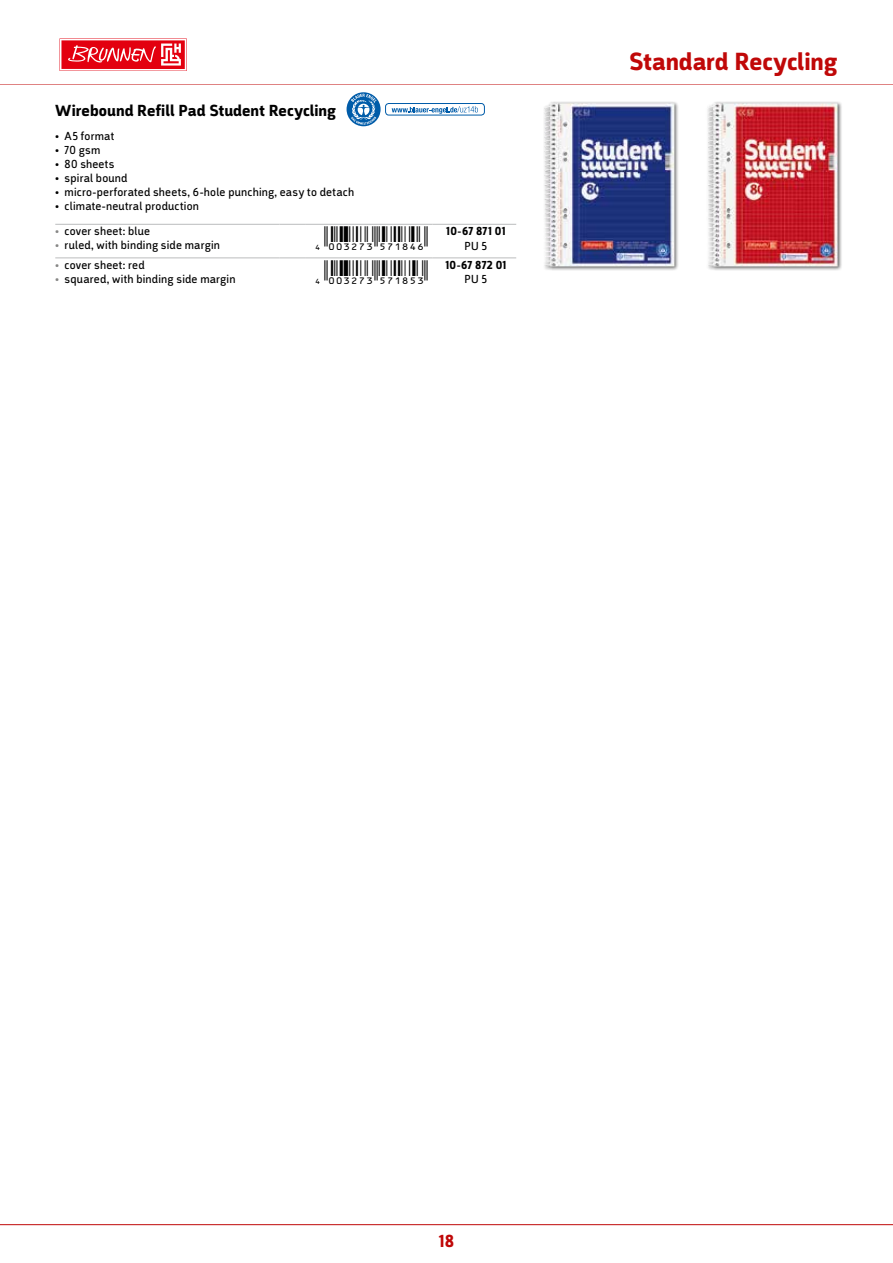
<style>
.page{position:relative;width:893px;height:1263px;background:#fff}
.page>*{position:absolute;margin:0;border:0;box-sizing:border-box;transform-origin:0 0}
.t1{font:700 25.5px "Argumentum";color:#c00808}
.t2{font:18px "ID Automation UPCEANXXS";color:#000}
.t3{font:700 18px "Argumentum";color:#c00808}
.t4{font:700 16.5px "Argumentum";letter-spacing:.005em;color:#000}
.t5{font:12px "Argumentum";letter-spacing:.02em;color:#000}
.s1{color:#878786}
</style>
<div class="page">
<hr style="left:0;top:85px;width:893px;height:1px;background:#c00808">
<div style="left:543px;top:101px;width:300px;height:170px;background:#000;opacity:.6"></div>
<img style="left:707px;top:103px;width:16px;height:68px">
<hr style="left:55px;top:224px;width:225px;height:1px;background:#bbbcbd">
<svg style="left:280px;top:224px;width:25px;height:1px"></svg>
<hr style="left:305px;top:224px;width:128px;height:1px;background:#bbbcbd">
<hr style="left:433px;top:224px;width:83px;height:1px;background:#bbbcbd">
<hr style="left:55px;top:258px;width:225px;height:1px;background:#bbbcbd">
<svg style="left:280px;top:258px;width:25px;height:1px"></svg>
<hr style="left:305px;top:258px;width:128px;height:1px;background:#bbbcbd">
<hr style="left:433px;top:258px;width:83px;height:1px;background:#bbbcbd">
<svg style="left:347px;top:92px;width:34px;height:34px"></svg>
<div style="left:385px;top:103px;width:100px;height:12px;border:1px solid #005ca9;border-radius:3px"></div>
<svg style="left:392px;top:106px;width:86px;height:8px"></svg>
<hr style="left:0;top:1224px;width:893px;height:1px;background:#c00808">
<div style="left:60px;top:38px;width:127px;height:33px;background:#f18b91"></div>
<div style="left:60px;top:39px;width:126px;height:32px;background:#fff"></div>
<div style="left:61px;top:40px;width:124px;height:29px;background:#e3000f"></div>
<svg style="left:68px;top:44px;width:113px;height:22px"></svg>
<h3 class="t4" style="left:55px;top:100px;width:282px">Wirebound Refill Pad Student Recycling</h3>
<p class="t5" style="left:55px;top:129px;width:60px">• A5 format</p>
<p class="t5" style="left:55px;top:143px;width:47px">• 70 gsm</p>
<p class="t5" style="left:55px;top:157px;width:61px">• 80 sheets</p>
<p class="t5" style="left:55px;top:171px;width:74px">• spiral bound</p>
<p class="t5" style="left:55px;top:185px;width:300px">• micro-perforated sheets, 6-hole punching, easy to detach</p>
<p class="t5" style="left:55px;top:199px;width:145px">• climate-neutral production</p>
<p class="t5" style="left:55px;top:224px;width:96px"><span class="s1">•</span> cover sheet: blue</p>
<p class="t5" style="left:55px;top:238px;width:166px"><span class="s1">•</span> ruled, with binding side margin</p>
<h2 class="t2" style="left:310px;top:224px;width:197px">Y(0A32HD*PRLSOQ( <sup>10-67</sup> <sup>871</sup> <sup>01</sup></h2>
<p class="t5" style="left:465px;top:239px;width:24px">PU 5</p>
<p class="t5" style="left:55px;top:258px;width:91px"><span class="s1">•</span> cover sheet: red</p>
<p class="t5" style="left:55px;top:272px;width:182px"><span class="s1">•</span> squared, with binding side margin</p>
<h2 class="t2" style="left:310px;top:258px;width:198px">Y(0A32HD*PRLSPN( <sup>10-67</sup> <sup>872</sup> <sup>01</sup></h2>
<p class="t5" style="left:465px;top:272px;width:24px">PU 5</p>
<h1 class="t1" style="left:629px;top:46px;width:210px">Standard Recycling</h1>
<h2 class="t3" style="left:439px;top:1230px;width:17px">18</h2>
</div>
